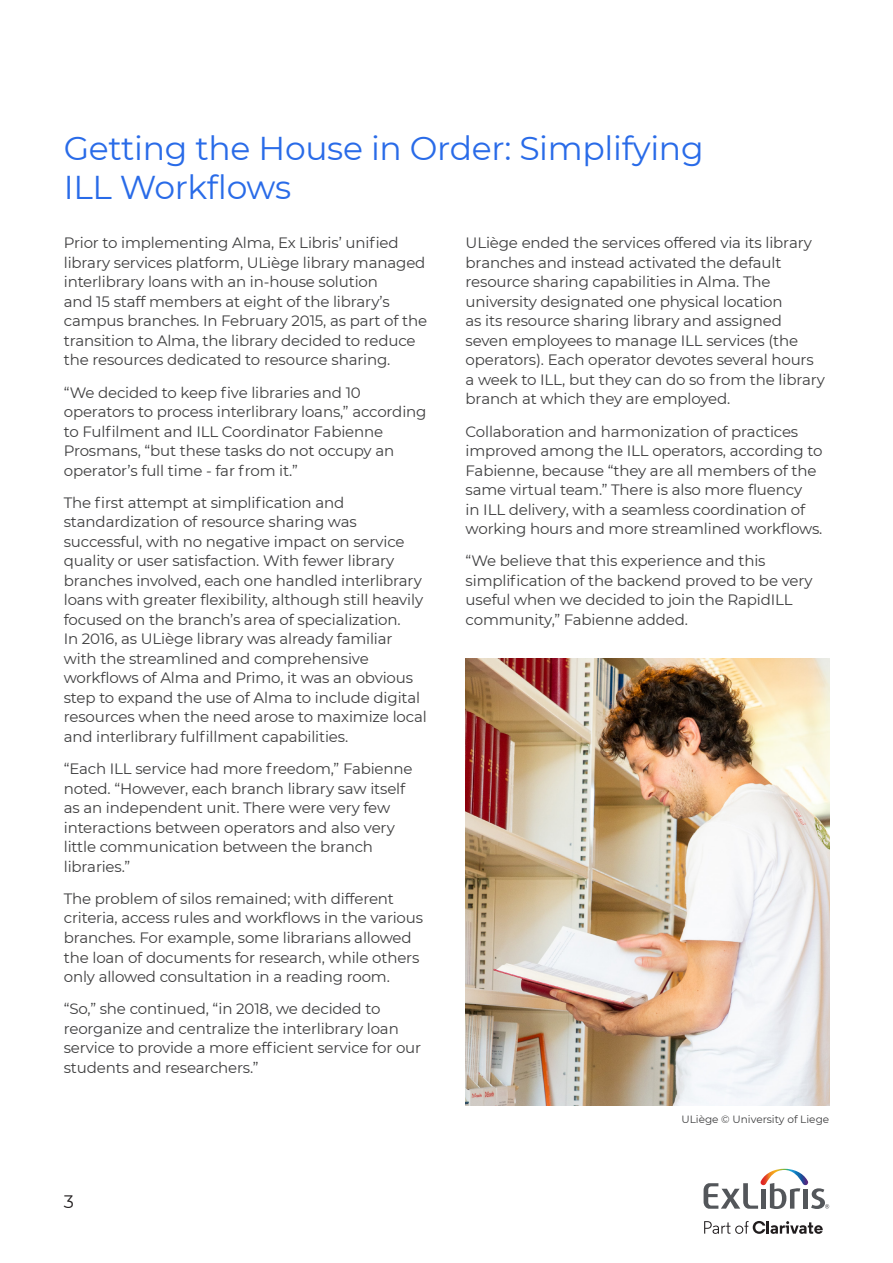
<style>
.page{position:relative;width:893px;height:1263px;background:#fff}
.page>*{position:absolute;margin:0;border:0;box-sizing:border-box;transform-origin:0 0}
.t1{font:33px/39.6px "Montserrat";letter-spacing:-.01em;color:#296be8}
.t2{font:18px "Montserrat";color:#231f20}
.t3{font:15px/19.5px "Montserrat";letter-spacing:-.01em;color:#3e3e3f}
.t4{font:10.5px "Montserrat";color:#3e3e3f}
</style>
<div class="page">
<svg style="left:704px;top:1221px;width:119px;height:13px"></svg>
<svg style="left:704px;top:1169px;width:125px;height:40px"></svg>
<img style="left:466px;top:658px;width:363px;height:448px">
<p class="t1" style="left:64px;top:127px;width:641px">Getting the House in Order: Simplifying<br>ILL Workflows</p>
<p class="t3" style="left:64px;top:233px;width:365px">Prior to implementing Alma, Ex Libris’ unified library services platform, ULiège library managed interlibrary loans with an in-house solution<br>and 15 staff members at eight of the library’s campus branches. In February 2015, as part of the transition to Alma, the library decided to reduce the resources dedicated to resource sharing.</p>
<p class="t3" style="left:64px;top:382px;width:364px">“We decided to keep five libraries and 10 operators to process interlibrary loans,” according to Fulfilment and ILL Coordinator Fabienne Prosmans, “but these tasks do not occupy an operator’s full time - far from it.”</p>
<p class="t3" style="left:64px;top:492px;width:365px">The first attempt at simplification and standardization of resource sharing was successful, with no negative impact on service quality or user satisfaction. With fewer library branches involved, each one handled interlibrary loans with greater flexibility, although still heavily focused on the branch’s area of specialization.<br>In 2016, as ULiège library was already familiar with the streamlined and comprehensive workflows of Alma and Primo, it was an obvious step to expand the use of Alma to include digital resources when the need arose to maximize local and interlibrary fulfillment capabilities.</p>
<p class="t3" style="left:64px;top:759px;width:350px">“Each ILL service had more freedom,” Fabienne noted. “However, each branch library saw itself as an independent unit. There were very few interactions between operators and also very little communication between the branch libraries.”</p>
<p class="t3" style="left:64px;top:888px;width:361px">The problem of silos remained; with different criteria, access rules and workflows in the various branches. For example, some librarians allowed the loan of documents for research, while others only allowed consultation in a reading room.</p>
<p class="t3" style="left:64px;top:999px;width:359px">“So,” she continued, “in 2018, we decided to reorganize and centralize the interlibrary loan service to provide a more efficient service for our students and researchers.”</p>
<p class="t2" style="left:64px;top:1189px;width:12px">3</p>
<p class="t3" style="left:466px;top:233px;width:361px">ULiège ended the services offered via its library branches and instead activated the default resource sharing capabilities in Alma. The university designated one physical location<br>as its resource sharing library and assigned seven employees to manage ILL services (the operators). Each operator devotes several hours a week to ILL, but they can do so from the library branch at which they are employed.</p>
<p class="t3" style="left:466px;top:421px;width:358px">Collaboration and harmonization of practices improved among the ILL operators, according to Fabienne, because “they are all members of the same virtual team.” There is also more fluency<br>in ILL delivery, with a seamless coordination of working hours and more streamlined workflows.</p>
<p class="t3" style="left:466px;top:551px;width:348px">“We believe that this experience and this simplification of the backend proved to be very useful when we decided to join the RapidILL community,” Fabienne added.</p>
<p class="t4" style="left:681px;top:1112px;width:149px">ULiège © University of Liege</p>
</div>
